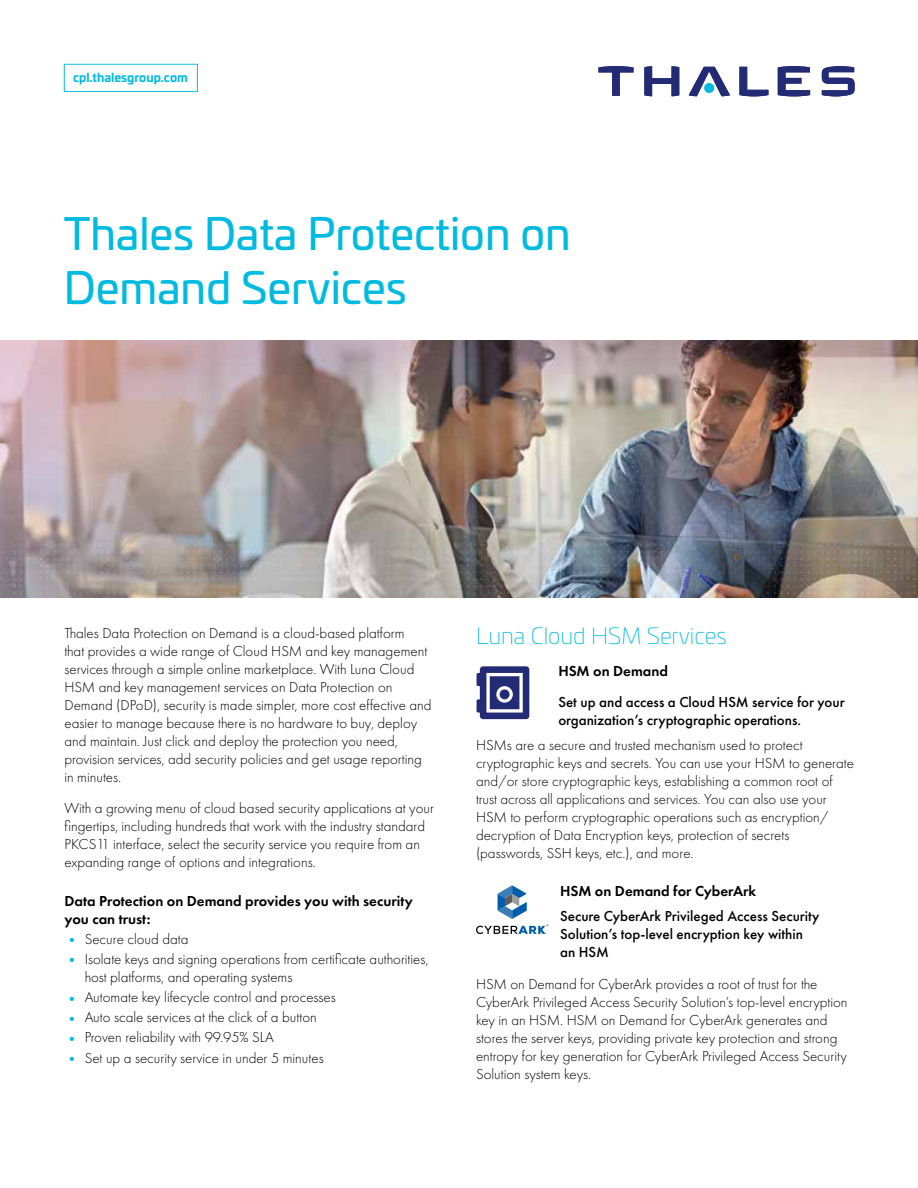
<style>
.page{position:relative;width:918px;height:1188px;background:#fff}
.page>*{position:absolute;margin:0;border:0;box-sizing:border-box;transform-origin:0 0}
.t1{font:43.5px/54px "Univia Pro";color:#00bbdf}
.t2{font:200 22.5px "Univia Pro";color:#00bbdf}
.t3{font:300 15px/18px "Futura PT";color:#000}
.t4{font:500 15px/18px "Futura PT";color:#000}
.t5{font:600 15px/18px "Futura PT";color:#000}
.t6{font:700 12px "Univia Pro";color:#00bbdf}
.s1{font-weight:400;color:#00bbdf}
</style>
<div class="page">
<svg style="left:822px;top:66px;width:33px;height:30px"></svg>
<svg style="left:778px;top:66px;width:32px;height:30px"></svg>
<svg style="left:739px;top:67px;width:29px;height:29px"></svg>
<svg style="left:689px;top:67px;width:41px;height:29px"></svg>
<div style="left:704px;top:83px;width:10px;height:10px;background:#00bbdf;border-radius:50%"></div>
<svg style="left:644px;top:66px;width:35px;height:30px"></svg>
<svg style="left:598px;top:66px;width:36px;height:30px"></svg>
<img style="left:0;top:341px;width:918px;height:256px">
<svg style="left:64px;top:64px;width:134px;height:28px"></svg>
<svg style="left:477px;top:666px;width:52px;height:53px"></svg>
<svg style="left:476px;top:885px;width:72px;height:49px"></svg>
<p class="t6" style="left:73px;top:68px;width:116px">cpl.thalesgroup.com</p>
<h1 class="t1" style="left:64px;top:204px;width:508px">Thales Data Protection on<br>Demand Services</h1>
<p class="t3" style="left:64px;top:624px;width:369px">Thales Data Protection on Demand is a cloud-based platform<br>that provides a wide range of Cloud HSM and key management services through a simple online marketplace. With Luna Cloud HSM and key management services on Data Protection on Demand (DPoD), security is made simpler, more cost effective and easier to manage because there is no hardware to buy, deploy and maintain. Just click and deploy the protection you need, provision services, add security policies and get usage reporting in minutes.</p>
<p class="t3" style="left:64px;top:799px;width:371px">With a growing menu of cloud based security applications at your fingertips, including hundreds that work with the industry standard PKCS11 interface, select the security service you require from an expanding range of options and integrations.</p>
<p class="t5" style="left:64px;top:891px;width:350px">Data Protection on Demand provides you with security you can trust:</p>
<p class="t3" style="left:64px;top:930px;width:126px"><span class="s1">•</span> Secure cloud data</p>
<p class="t3" style="left:85px;top:950px;width:345px;text-indent:-20px"><span class="s1">•</span> Isolate keys and signing operations from certificate authorities, host platforms, and operating systems</p>
<p class="t3" style="left:64px;top:988px;width:273px"><span class="s1">•</span> Automate key lifecycle control and processes</p>
<p class="t3" style="left:64px;top:1008px;width:254px"><span class="s1">•</span> Auto scale services at the click of a button</p>
<p class="t3" style="left:64px;top:1029px;width:211px"><span class="s1">•</span> Proven reliability with 99.95% SLA</p>
<p class="t3" style="left:64px;top:1049px;width:261px"><span class="s1">•</span> Set up a security service in under 5 minutes</p>
<h2 class="t2" style="left:476px;top:620px;width:252px">Luna Cloud HSM Services</h2>
<p class="t5" style="left:558px;top:662px;width:111px">HSM on Demand</p>
<p class="t4" style="left:558px;top:693px;width:288px">Set up and access a Cloud HSM service for your organization’s cryptographic operations.</p>
<p class="t3" style="left:476px;top:736px;width:379px">HSMs are a secure and trusted mechanism used to protect cryptographic keys and secrets. You can use your HSM to generate and/or store cryptographic keys, establishing a common root of trust across all applications and services. You can also use your HSM to perform cryptographic operations such as encryption/ decryption of Data Encryption keys, protection of secrets (passwords, SSH keys, etc.), and more.</p>
<p class="t5" style="left:560px;top:882px;width:198px">HSM on Demand for CyberArk</p>
<p class="t4" style="left:560px;top:907px;width:261px">Secure CyberArk Privileged Access Security<br>Solution’s top-level encryption key within an HSM</p>
<p class="t3" style="left:476px;top:975px;width:373px">HSM on Demand for CyberArk provides a root of trust for the CyberArk Privileged Access Security Solution’s top-level encryption key in an HSM. HSM on Demand for CyberArk generates and stores the server keys, providing private key protection and strong entropy for key generation for CyberArk Privileged Access Security Solution system keys.</p>
</div>
